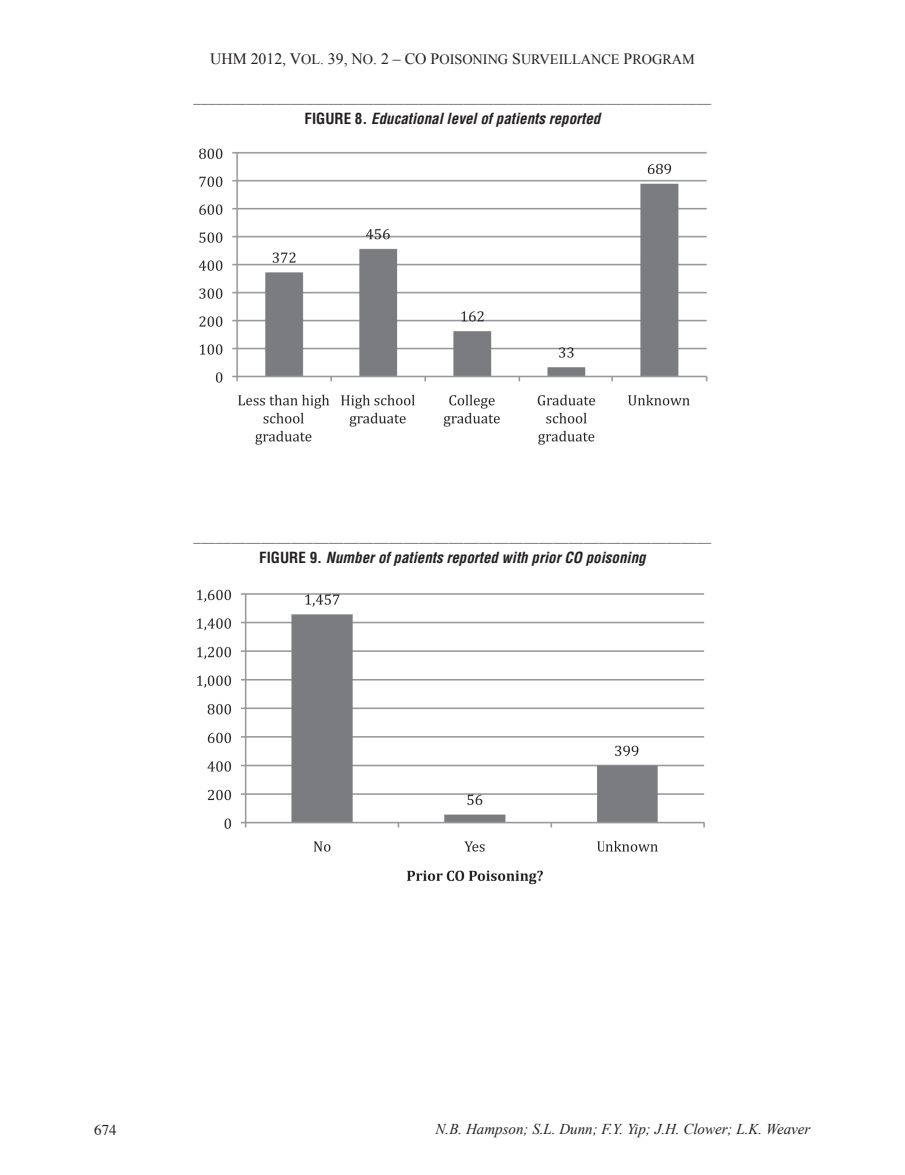
<style>
.page{position:relative;width:905px;height:1175px;background:#fff}
.page>*{position:absolute;margin:0;border:0;box-sizing:border-box;transform-origin:0 0}
.t1{font:700 condensed 15px/21px "Helvetica";color:#6c6d70;text-align:center}
.t2{font:italic 15px "Times New Roman";color:#231f20}
.t3{font:15px "Times";color:#231f20}
.t4{font:14.25px "Times New Roman";color:#231f20}
.s1{font-size:15.75px}
.s2{font-size:15px}
.s3{color:#231f20}
.s4{font-style:italic;color:#231f20}
</style>
<div class="page">
<img style="left:198px;top:148px;width:510px;height:297px">
<img style="left:197px;top:589px;width:508px;height:296px">
<p class="t4" style="left:210px;top:49px;width:486px"><span class="s1">UHM 2012, V</span>OL. <span class="s1">39, N</span>O<span class="s2">.</span> <span class="s1">2 – CO P</span>OISONING <span class="s1">S</span>URVEILLANCE <span class="s1">P</span>ROGRAM</p>
<p class="t1" style="left:194px;top:87px;width:519px">_____________________________________________________________________<br><span class="s3">FIGURE 8.</span> <span class="s4">Educational level of patients reported</span></p>
<p class="t1" style="left:194px;top:526px;width:519px">_____________________________________________________________________<br><span class="s3">FIGURE 9.</span> <span class="s4">Number of patients reported with prior CO poisoning</span></p>
<p class="t3" style="left:94px;top:1115px;width:24px">674</p>
<p class="t2" style="left:435px;top:1119px;width:376px">N.B. Hampson; S.L. Dunn; F.Y. Yip; J.H. Clower; L.K. Weaver</p>
</div>
